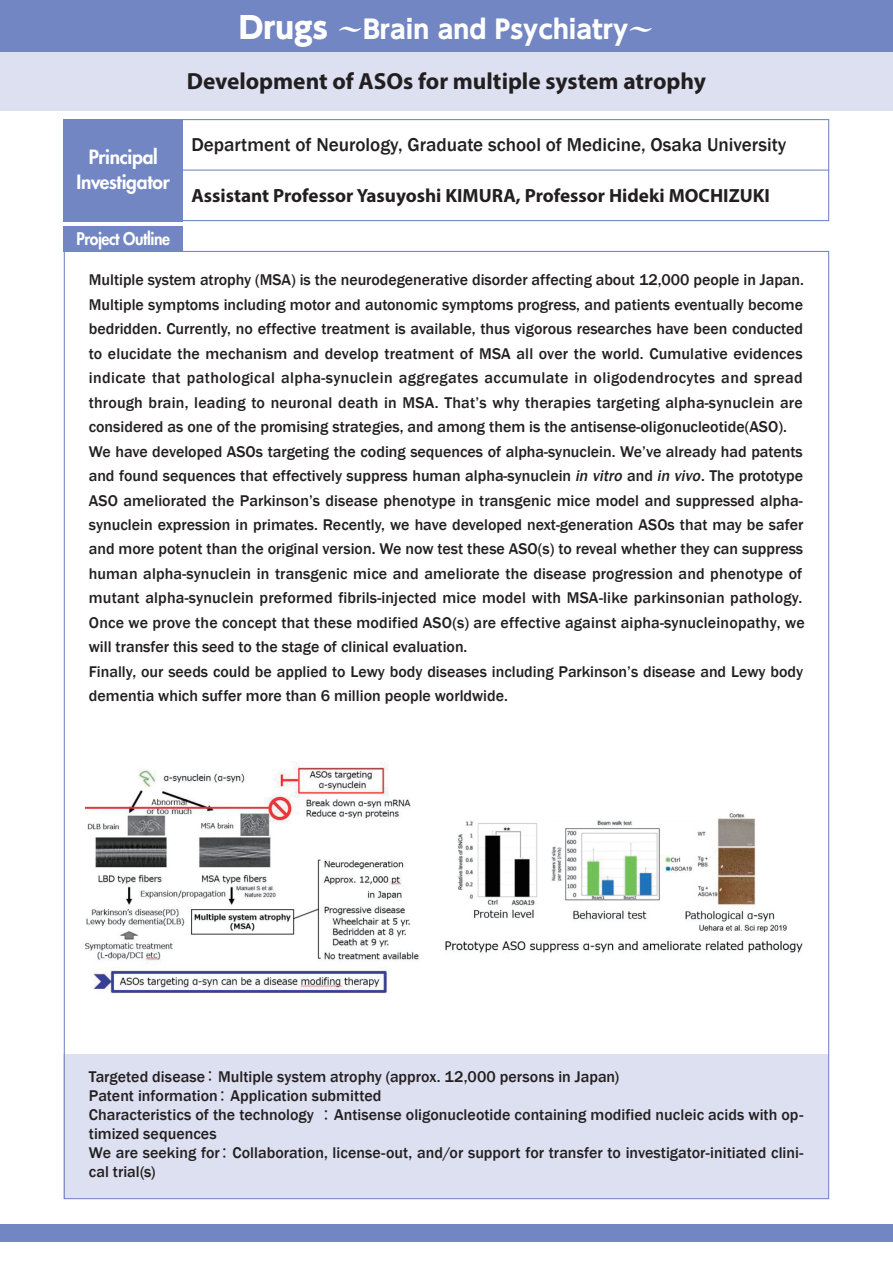
<style>
.page{position:relative;width:893px;height:1263px;background:#fff}
.page>*{position:absolute;margin:0;border:0;box-sizing:border-box;transform-origin:0 0}
.t1{font:700 25.5px "UD Shin Go NT Pr 6 N";color:#fff}
.t2{font:700 23.4px "Myriad Pro";color:#231f20}
.t3{font:500 19.2px "Franklin Gothic";color:#231f20}
.t4{font:700 19.2px "Myriad Pro";color:#231f20}
.t5{font:800 19.2px/25.5px "Futura Std";letter-spacing:-.015em;color:#fff;text-align:center}
.t6{font:800 16.95px "Futura Std";letter-spacing:-.03em;color:#fff;scale:.93 1}
.t7{font:500 15.9px/24.5px "Franklin Gothic";color:#231f20}
.s1{font-weight:800;font-size:29.7px}
.s2{font-family:"Ryumin Pr 6 N";font-weight:900}
.s3{font-style:italic}
.s4{font-family:"Koz Min Pro";font-weight:400}
</style>
<div class="page">
<div style="left:0;top:51px;width:893px;height:60px;background:#dce0f1"></div>
<hr style="left:179px;top:170px;width:650px;height:1px;background:#7286c3">
<div style="left:179px;top:119px;width:650px;height:102px;border:1px solid #7286c3"></div>
<div style="left:0;top:0;width:893px;height:51px;background:#7286c3"></div>
<div style="left:64px;top:119px;width:119px;height:102px;background:#7286c3"></div>
<div style="left:64px;top:226px;width:119px;height:26px;background:#7286c3"></div>
<div style="left:0;top:1225px;width:893px;height:17px;background:#7286c3"></div>
<div style="left:64px;top:1054px;width:765px;height:145px;background:#dce0f1"></div>
<img style="left:85px;top:761px;width:334px;height:232px">
<img style="left:445px;top:813px;width:358px;height:140px">
<h1 class="t1" style="left:239px;top:8px;width:416px"><span class="s1">Drugs</span> <span class="s2">～</span>Brain and Psychiatry<span class="s2">～</span></h1>
<p class="t5" style="left:77px;top:144px;width:95px">Principal<br>Investigator</p>
<p class="t6" style="left:77px;top:228px;width:102px">Project Outline</p>
<h2 class="t2" style="left:187px;top:66px;width:520px">Development of ASOs for multiple system atrophy</h2>
<p class="t3" style="left:191px;top:133px;width:596px">Department of Neurology, Graduate school of Medicine, Osaka University</p>
<p class="t4" style="left:191px;top:183px;width:580px">Assistant Professor Yasuyoshi KIMURA, Professor Hideki MOCHIZUKI</p>
<p class="t7" style="left:89px;top:268px;width:717px">Multiple system atrophy (MSA) is the neurodegenerative disorder affecting about 12,000 people in Japan.<br>Multiple symptoms including motor and autonomic symptoms progress, and patients eventually become bedridden. Currently, no effective treatment is available, thus vigorous researches have been conducted to elucidate the mechanism and develop treatment of MSA all over the world. Cumulative evidences indicate that pathological alpha-synuclein aggregates accumulate in oligodendrocytes and spread through brain, leading to neuronal death in MSA. That’s why therapies targeting alpha-synuclein are considered as one of the promising strategies, and among them is the antisense-oligonucleotide(ASO).<br>We have developed ASOs targeting the coding sequences of alpha-synuclein. We’ve already had patents and found sequences that effectively suppress human alpha-synuclein <span class="s3">in vitro</span> and <span class="s3">in vivo</span>. The prototype ASO ameliorated the Parkinson’s disease phenotype in transgenic mice model and suppressed alpha&shy;synuclein expression in primates. Recently, we have developed next-generation ASOs that may be safer and more potent than the original version. We now test these ASO(s) to reveal whether they can suppress human alpha-synuclein in transgenic mice and ameliorate the disease progression and phenotype of mutant alpha-synuclein preformed fibrils-injected mice model with MSA-like parkinsonian pathology.<br>Once we prove the concept that these modified ASO(s) are effective against aipha-synucleinopathy, we will transfer this seed to the stage of clinical evaluation.<br>Finally, our seeds could be applied to Lewy body diseases including Parkinson’s disease and Lewy body dementia which suffer more than 6 million people worldwide.</p>
<p class="t7" style="left:89px;top:1067px;width:716px;line-height:19.2px">Targeted disease<span class="s4">：</span>Multiple system atrophy (approx. 12,000 persons in Japan)<br>Patent information<span class="s4">：</span>Application submitted<br>Characteristics of the technology <span class="s4">：</span>Antisense oligonucleotide containing modified nucleic acids with op&shy;timized sequences<br>We are seeking for<span class="s4">：</span>Collaboration, license-out, and/or support for transfer to investigator-initiated clini&shy;cal trial(s)</p>
</div>
